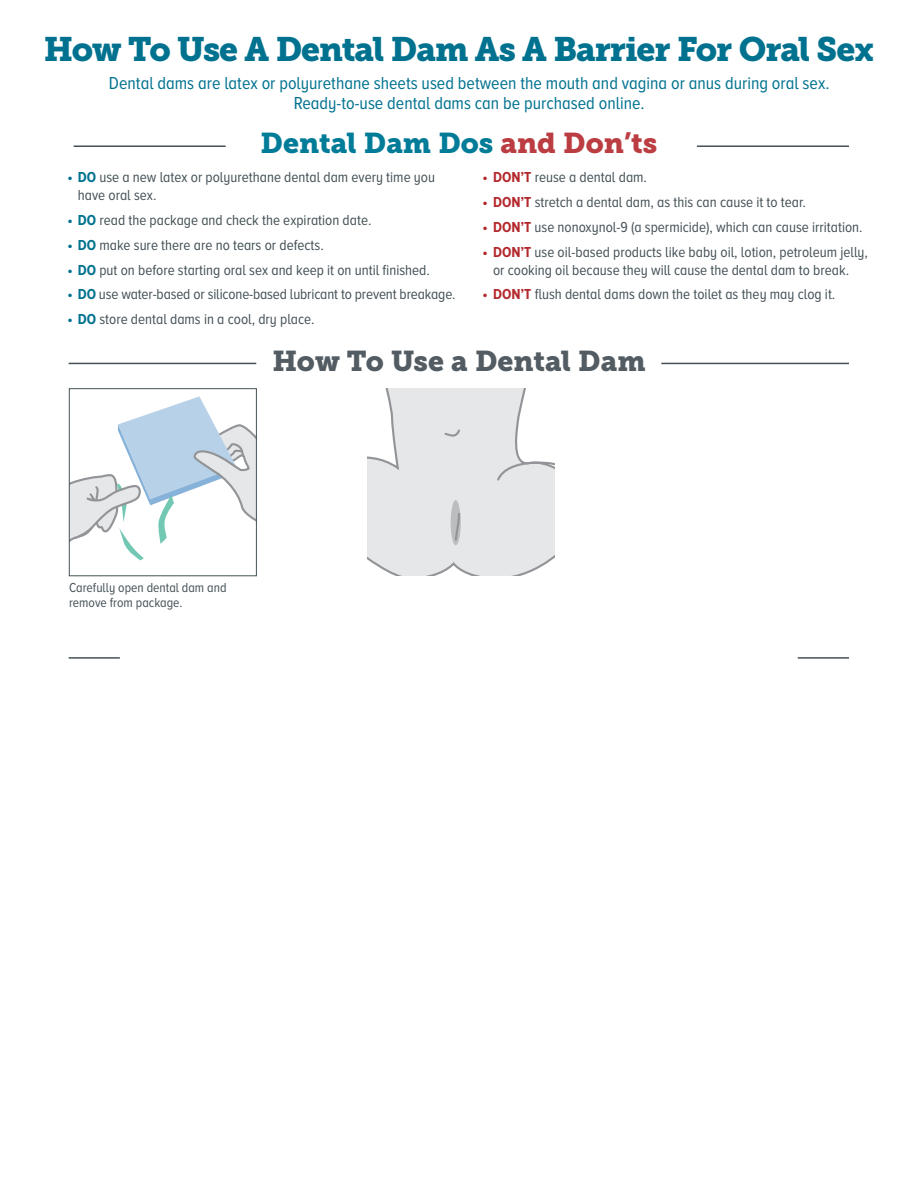
<style>
.page{position:relative;width:918px;height:1188px;background:#fff}
.page>*{position:absolute;margin:0;border:0;box-sizing:border-box;transform-origin:0 0}
.t1{font:33.75px "Museo Slab 900";letter-spacing:-.03em;color:#00728f}
.t2{font:28.5px "Museo Slab 900";color:#007b98}
.t3{font:28.5px "Museo Slab 900";color:#525c62}
.t4{font:18px/19.5px "Proxima Nova A Cond";color:#00728f;text-align:center}
.t5{font:15px/18px "Proxima Nova A Cond";color:#445157}
.t6{font:13.5px/15px "Proxima Nova A Cond";color:#445157}
.s1{color:#bb3d42}
.s2{font-weight:700;color:#00728f}
.s3{font-weight:700;color:#b3282d}
</style>
<div class="page">
<hr style="left:69px;top:363px;width:187px;height:1px;background:#455257">
<hr style="left:661px;top:363px;width:188px;height:1px;background:#455257">
<hr style="left:69px;top:657px;width:51px;height:2px;background:#455257">
<hr style="left:798px;top:657px;width:51px;height:2px;background:#455257">
<hr style="left:74px;top:145px;width:152px;height:2px;background:#445157">
<hr style="left:697px;top:145px;width:152px;height:2px;background:#445157">
<svg style="left:71px;top:396px;width:184px;height:165px"></svg>
<div style="left:69px;top:388px;width:188px;height:188px;border:1px solid #455257"></div>
<svg style="left:367px;top:389px;width:187px;height:187px;background:#e6e7e8"></svg>
<h1 class="t1" style="left:44px;top:29px;width:832px">How To Use A Dental Dam As A Barrier For Oral Sex</h1>
<p class="t4" style="left:109px;top:73px;width:722px">Dental dams are latex or polyurethane sheets used between the mouth and vagina or anus during oral sex.<br>Ready-to-use dental dams can be purchased online.</p>
<h2 class="t2" style="left:261px;top:127px;width:398px">Dental Dam Dos <span class="s1">and Don’ts</span></h2>
<p class="t5" style="left:78px;top:168px;width:359px;text-indent:-10px"><span class="s2">• DO</span> use a new latex or polyurethane dental dam every time you have oral sex.</p>
<p class="t5" style="left:67px;top:211px;width:306px"><span class="s2">• DO</span> read the package and check the expiration date.</p>
<p class="t5" style="left:67px;top:236px;width:258px"><span class="s2">• DO</span> make sure there are no tears or defects.</p>
<p class="t5" style="left:67px;top:261px;width:364px"><span class="s2">• DO</span> put on before starting oral sex and keep it on until finished.</p>
<p class="t5" style="left:67px;top:285px;width:390px"><span class="s2">• DO</span> use water-based or silicone-based lubricant to prevent breakage.</p>
<p class="t5" style="left:67px;top:310px;width:249px"><span class="s2">• DO</span> store dental dams in a cool, dry place.</p>
<p class="t5" style="left:483px;top:168px;width:166px"><span class="s3">• DON’T</span> reuse a dental dam.</p>
<p class="t5" style="left:483px;top:193px;width:325px"><span class="s3">• DON’T</span> stretch a dental dam, as this can cause it to tear.</p>
<p class="t5" style="left:483px;top:218px;width:382px"><span class="s3">• DON’T</span> use nonoxynol-9 (a spermicide), which can cause irritation.</p>
<p class="t5" style="left:483px;top:243px;width:387px;text-align:center"><span class="s3">• DON’T</span> use oil-based products like baby oil, lotion, petroleum jelly, or cooking oil because they will cause the dental dam to break.</p>
<p class="t5" style="left:483px;top:285px;width:354px"><span class="s3">• DON’T</span> flush dental dams down the toilet as they may clog it.</p>
<h2 class="t3" style="left:272px;top:344px;width:375px">How To Use a Dental Dam</h2>
<p class="t6" style="left:69px;top:580px;width:159px">Carefully open dental dam and remove from package.</p>
</div>
